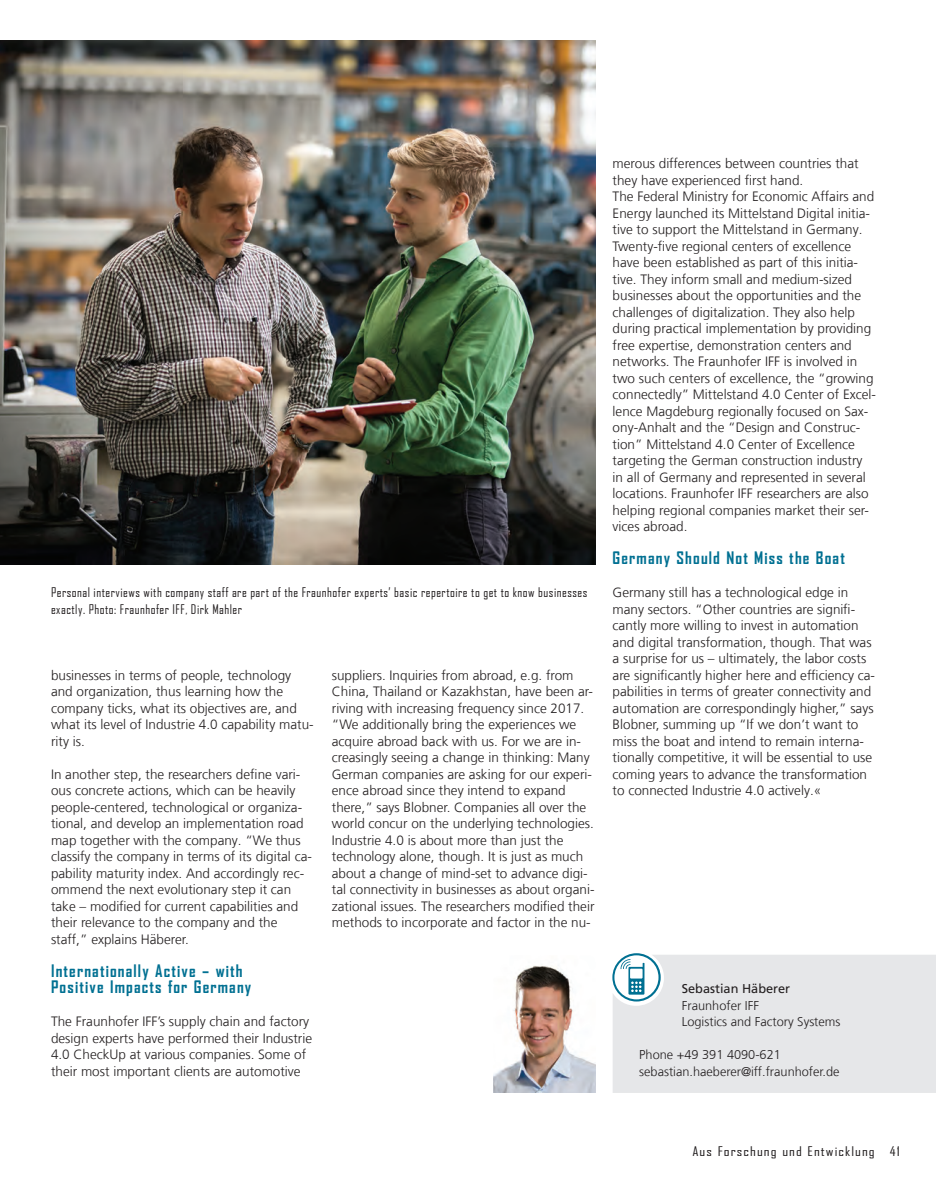
<style>
.page{position:relative;width:936px;height:1191px;background:#fff}
.page>*{position:absolute;margin:0;border:0;box-sizing:border-box;transform-origin:0 0}
.t1{font:700 16.5px/16.5px "Agency FB";letter-spacing:.07em;color:#007092}
.t2{font:300 13.5px/16.5px "Frutiger LT Com";color:#231f20}
.t3{font:12.75px/16.5px "Agency FB";letter-spacing:.04em;color:#231f20}
.t4{font:300 12.75px/16.5px "Frutiger LT Com";color:#231f20}
.t5{font:12.75px "Agency FB";letter-spacing:.07em;color:#231f20;scale:1.2 1}
.t6{font:12.75px "Frutiger LT Com";color:#231f20}
</style>
<div class="page">
<img style="left:0;top:40px;width:595px;height:524px">
<div style="left:613px;top:955px;width:322px;height:138px;background:#e6e7e9"></div>
<svg style="left:612px;top:953px;width:48px;height:48px"></svg>
<img style="left:493px;top:965px;width:102px;height:128px">
<p class="t3" style="left:51px;top:584px;width:538px">Personal interviews with company staff are part of the Fraunhofer experts’ basic repertoire to get to know businesses exactly. Photo: Fraunhofer IFF, Dirk Mahler</p>
<p class="t2" style="left:51px;top:667px;width:264px">businesses in terms of people, technology and organization, thus learning how the company ticks, what its objectives are, and what its level of Industrie 4.0 capability matu&shy;rity is.</p>
<p class="t2" style="left:51px;top:766px;width:262px">In another step, the researchers define vari&shy;ous concrete actions, which can be heavily people-centered, technological or organiza&shy;tional, and develop an implementation road map together with the company. “We thus classify the company in terms of its digital ca&shy;pability maturity index. And accordingly rec&shy;ommend the next evolutionary step it can take – modified for current capabilities and their relevance to the company and the staff,” explains Häberer.</p>
<p class="t1" style="left:51px;top:962px;width:202px">Internationally Active – with<br>Positive Impacts for Germany</p>
<p class="t2" style="left:51px;top:1013px;width:263px">The Fraunhofer IFF’s supply chain and factory design experts have performed their Industrie 4.0 CheckUp at various companies. Some of their most important clients are automotive</p>
<p class="t2" style="left:332px;top:667px;width:264px">suppliers. Inquiries from abroad, e.g. from China, Thailand or Kazakhstan, have been ar&shy;riving with increasing frequency since 2017. “We additionally bring the experiences we acquire abroad back with us. For we are in&shy;creasingly seeing a change in thinking: Many German companies are asking for our experi&shy;ence abroad since they intend to expand there,” says Blobner. Companies all over the world concur on the underlying technologies.<br>Industrie 4.0 is about more than just the technology alone, though. It is just as much about a change of mind-set to advance digi&shy;tal connectivity in businesses as about organi&shy;zational issues. The researchers modified their methods to incorporate and factor in the nu-</p>
<p class="t2" style="left:612px;top:155px;width:265px">merous differences between countries that they have experienced first hand.<br>The Federal Ministry for Economic Affairs and Energy launched its Mittelstand Digital initia&shy;tive to support the Mittelstand in Germany.<br>Twenty-five regional centers of excellence have been established as part of this initia&shy;tive. They inform small and medium-sized businesses about the opportunities and the challenges of digitalization. They also help during practical implementation by providing free expertise, demonstration centers and networks. The Fraunhofer IFF is involved in two such centers of excellence, the “growing connectedly” Mittelstand 4.0 Center of Excel&shy;lence Magdeburg regionally focused on Sax&shy;ony-Anhalt and the “Design and Construc&shy;tion” Mittelstand 4.0 Center of Excellence targeting the German construction industry in all of Germany and represented in several locations. Fraunhofer IFF researchers are also helping regional companies market their ser&shy;vices abroad.</p>
<p class="t1" style="left:612px;top:549px;width:234px">Germany Should Not Miss the Boat</p>
<p class="t2" style="left:612px;top:584px;width:264px">Germany still has a technological edge in many sectors. “Other countries are signifi&shy;cantly more willing to invest in automation and digital transformation, though. That was a surprise for us – ultimately, the labor costs are significantly higher here and efficiency ca&shy;pabilities in terms of greater connectivity and automation are correspondingly higher,” says Blobner, summing up “If we don’t want to miss the boat and intend to remain interna&shy;tionally competitive, it will be essential to use coming years to advance the transformation to connected Industrie 4.0 actively.«</p>
<p class="t6" style="left:681px;top:981px;width:110px">Sebastian Häberer</p>
<p class="t4" style="left:681px;top:997px;width:160px">Fraunhofer IFF<br>Logistics and Factory Systems</p>
<p class="t4" style="left:639px;top:1046px;width:202px">Phone +49 391 4090-621 sebastian.haeberer@iff.fraunhofer.de</p>
<p class="t5" style="left:692px;top:1143px;width:174px">Aus Forschung und Entwicklung 41</p>
</div>
